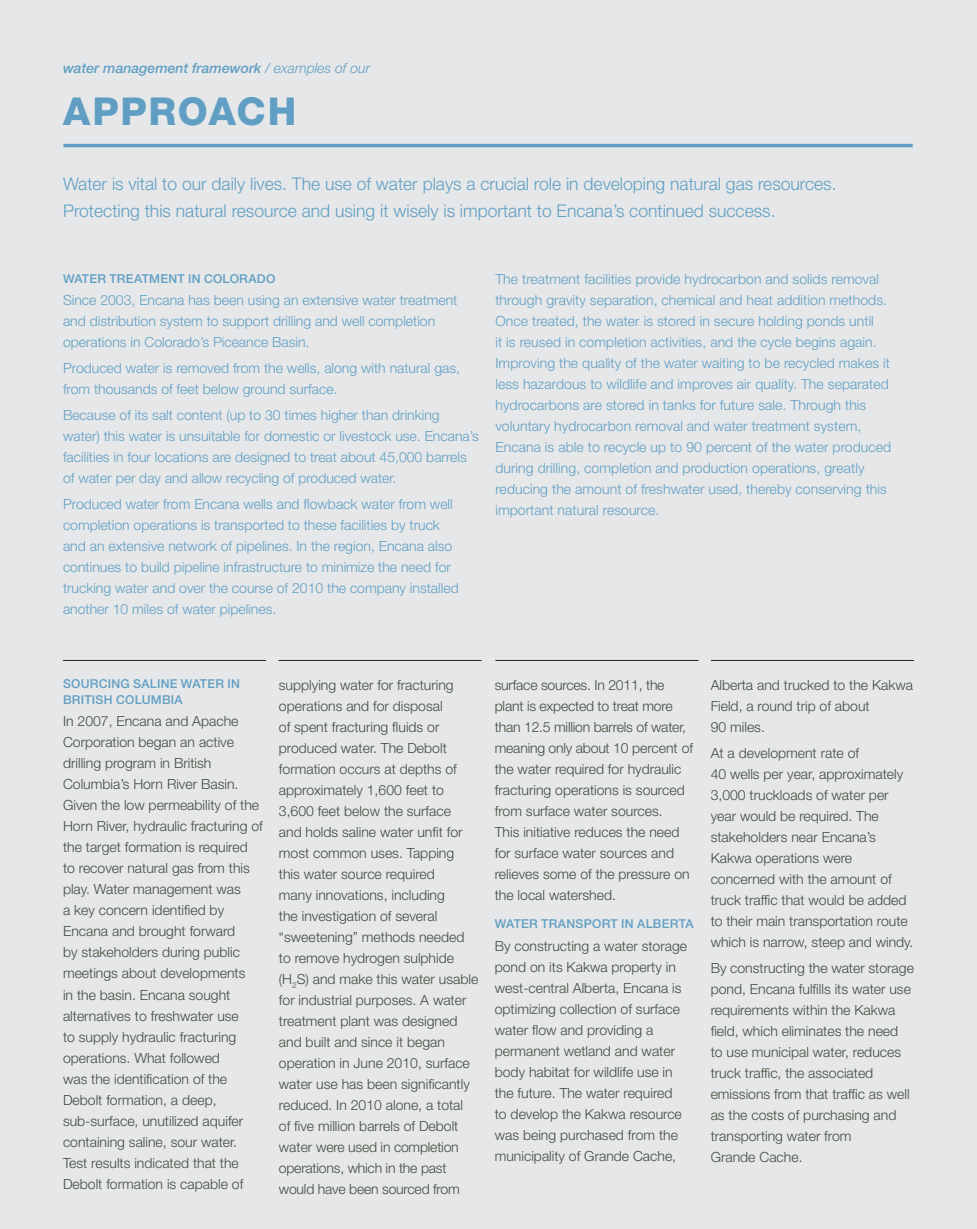
<style>
.page{position:relative;width:977px;height:1229px;background:#fff}
.page>*{position:absolute;margin:0;border:0;box-sizing:border-box;transform-origin:0 0}
.t1{font:800 38.5px "Helvetica Neue LT Std";letter-spacing:.04em;color:#609fc3}
.Small_Pullout__Blue{font:300 17.5px/26.2px "Helvetica Neue LT Std";color:#609fc3}
.Body_Copy__Grey{font:300 14px/21px "Helvetica Neue LT Std";color:#434c3d}
.Body_Copy__Grey-2{font:300 14px/21px "Helvetica Neue LT Std";color:#609fc3}
.t2{font:italic 500 14px "Helvetica Neue LT Std";color:#609fc3}
.Subheading{font:500 12.25px/15.8px "Helvetica Neue LT Std";letter-spacing:.02em;color:#609fc3}
.s1{font-weight:300}
</style>
<div class="page">
<div style="left:0;top:0;width:976px;height:1228px;background:#e6e7e9"></div>
<hr style="left:63px;top:660px;width:203px;height:1px;background:#231f20">
<hr style="left:278px;top:660px;width:203px;height:1px;background:#231f20">
<hr style="left:495px;top:660px;width:203px;height:1px;background:#231f20">
<hr style="left:711px;top:660px;width:202px;height:1px;background:#231f20">
<hr style="left:63px;top:144px;width:849px;height:3px;background:#609fc3">
<p class="t2" style="left:63px;top:60px;width:309px">water management framework <span class="s1">/ examples of our</span></p>
<p class="t1" style="left:63px;top:88px;width:235px">APPROACH</p>
<p class="Small_Pullout__Blue" style="left:63px;top:171px;width:775px">Water is vital to our daily lives. The use of water plays a crucial role in developing natural gas resources.<br>Protecting this natural resource and using it wisely is important to Encana’s continued success.</p>
<p class="Subheading" style="left:63px;top:270px;width:214px">WATER TREATMENT IN COLORADO</p>
<p class="Body_Copy__Grey-2" style="left:63px;top:289px;width:396px">Since 2003, Encana has been using an extensive water treatment and distribution system to support drilling and well completion operations in Colorado’s Piceance Basin.</p>
<p class="Body_Copy__Grey-2" style="left:63px;top:357px;width:398px">Produced water is removed from the wells, along with natural gas, from thousands of feet below ground surface.</p>
<p class="Body_Copy__Grey-2" style="left:63px;top:404px;width:417px">Because of its salt content (up to 30 times higher than drinking water) this water is unsuitable for domestic or livestock use. Encana’s facilities in four locations are designed to treat about 45,000 barrels of water per day and allow recycling of produced water.</p>
<p class="Body_Copy__Grey-2" style="left:63px;top:493px;width:397px">Produced water from Encana wells and flowback water from well completion operations is transported to these facilities by truck and an extensive network of pipelines. In the region, Encana also continues to build pipeline infrastructure to minimize the need for trucking water and over the course of 2010 the company installed another 10 miles of water pipelines.</p>
<p class="Body_Copy__Grey-2" style="left:495px;top:268px;width:397px">The treatment facilities provide hydrocarbon and solids removal through gravity separation, chemical and heat addition methods.<br>Once treated, the water is stored in secure holding ponds until<br>it is reused in completion activities, and the cycle begins again.<br>Improving the quality of the water waiting to be recycled makes it less hazardous to wildlife and improves air quality. The separated hydrocarbons are stored in tanks for future sale. Through this voluntary hydrocarbon removal and water treatment system, Encana is able to recycle up to 90 percent of the water produced during drilling, completion and production operations, greatly reducing the amount of freshwater used, thereby conserving this important natural resource.</p>
<p class="Subheading" style="left:63px;top:676px;width:178px">SOURCING SALINE WATER IN<br>BRITISH COLUMBIA</p>
<p class="Body_Copy__Grey" style="left:63px;top:710px;width:201px">In 2007, Encana and Apache<br>Corporation began an active drilling program in British<br>Columbia’s Horn River Basin.<br>Given the low permeability of the<br>Horn River, hydraulic fracturing of the target formation is required to recover natural gas from this play. Water management was<br>a key concern identified by<br>Encana and brought forward<br>by stakeholders during public meetings about developments<br>in the basin. Encana sought alternatives to freshwater use<br>to supply hydraulic fracturing operations. What followed<br>was the identification of the<br>Debolt formation, a deep, sub-surface, unutilized aquifer containing saline, sour water.<br>Test results indicated that the<br>Debolt formation is capable of</p>
<p class="Body_Copy__Grey" style="left:279px;top:674px;width:201px">supplying water for fracturing operations and for disposal<br>of spent fracturing fluids or produced water. The Debolt formation occurs at depths of approximately 1,600 feet to<br>3,600 feet below the surface<br>and holds saline water unfit for most common uses. Tapping this water source required<br>many innovations, including<br>the investigation of several “sweetening” methods needed to remove hydrogen sulphide (H<sub>2</sub>S) and make this water usable for industrial purposes. A water treatment plant was designed and built and since it began operation in June 2010, surface water use has been significantly reduced. In 2010 alone, a total<br>of five million barrels of Debolt water were used in completion operations, which in the past would have been sourced from</p>
<p class="Body_Copy__Grey" style="left:495px;top:674px;width:200px">surface sources. In 2011, the plant is expected to treat more than 12.5 million barrels of water, meaning only about 10 percent of the water required for hydraulic fracturing operations is sourced from surface water sources.<br>This initiative reduces the need for surface water sources and relieves some of the pressure on the local watershed.</p>
<p class="Subheading" style="left:495px;top:916px;width:200px">WATER TRANSPORT IN ALBERTA</p>
<p class="Body_Copy__Grey" style="left:495px;top:934px;width:194px">By constructing a water storage pond on its Kakwa property in west-central Alberta, Encana is optimizing collection of surface water flow and providing a permanent wetland and water body habitat for wildlife use in the future. The water required to develop the Kakwa resource was being purchased from the municipality of Grande Cache,</p>
<p class="Body_Copy__Grey" style="left:710px;top:674px;width:204px">Alberta and trucked to the Kakwa<br>Field, a round trip of about<br>90 miles.</p>
<p class="Body_Copy__Grey" style="left:710px;top:742px;width:204px">At a development rate of<br>40 wells per year, approximately<br>3,000 truckloads of water per year would be required. The stakeholders near Encana’s<br>Kakwa operations were concerned with the amount of truck traffic that would be added to their main transportation route which is narrow, steep and windy.</p>
<p class="Body_Copy__Grey" style="left:710px;top:957px;width:205px">By constructing the water storage pond, Encana fulfills its water use requirements within the Kakwa field, which eliminates the need<br>to use municipal water, reduces truck traffic, the associated emissions from that traffic as well as the costs of purchasing and transporting water from<br>Grande Cache.</p>
</div>
